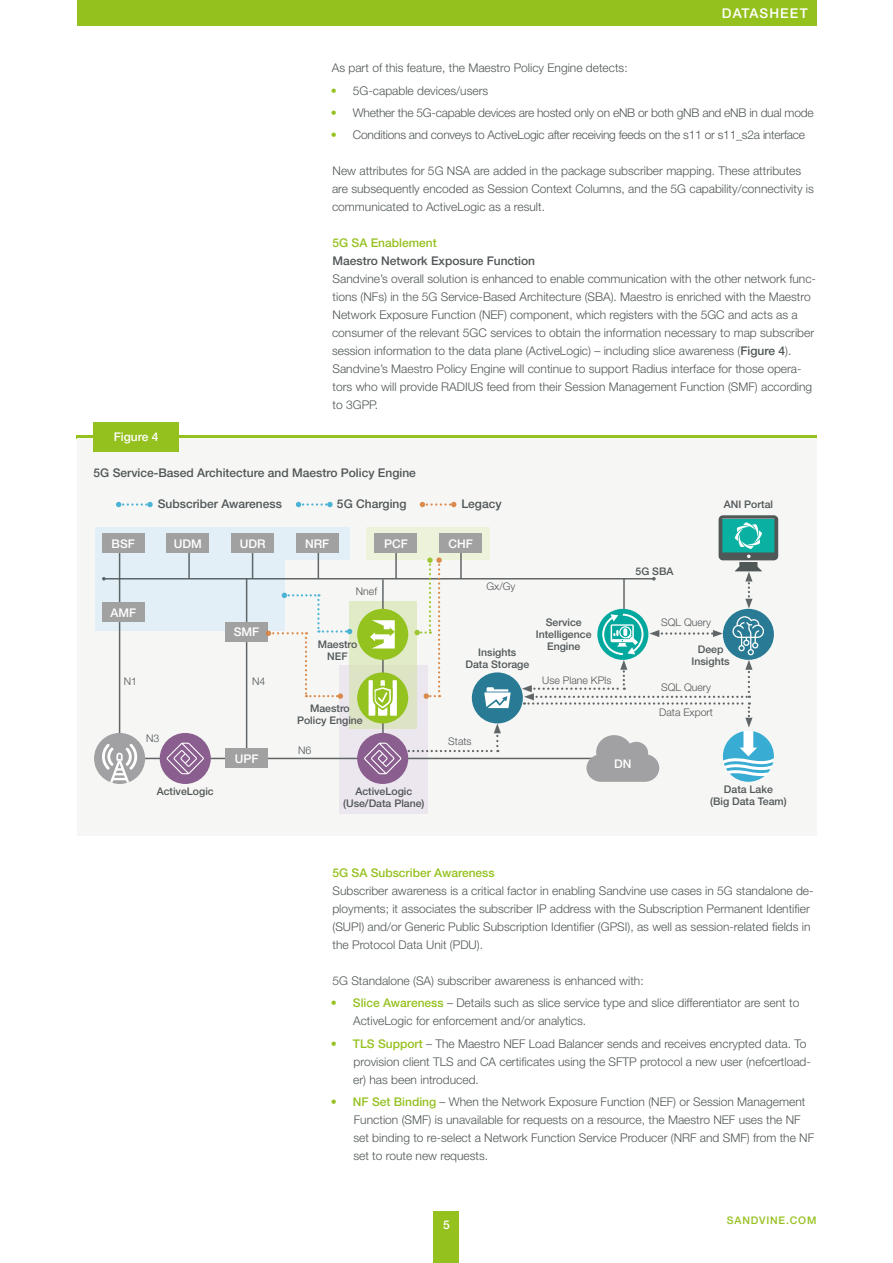
<style>
.page{position:relative;width:893px;height:1263px;background:#fff}
.page>*{position:absolute;margin:0;border:0;box-sizing:border-box;transform-origin:0 0}
.t1{font:500 13.5px "Helvetica Neue LT Pro";letter-spacing:.08em;color:#fff}
.t2{font:300 12px/18px "Helvetica Neue LT Pro";color:#505657}
.t3{font:300 12px "Helvetica Neue LT Pro";letter-spacing:-.02em;color:#505657}
.t4{font:500 12px "Helvetica Neue LT Pro";color:#505657}
.t5{font:500 12px "Helvetica Neue LT Pro";color:#95c11f}
.t6{font:500 12px "Helvetica Neue LT Pro";color:#fff}
.t7{font:500 10.5px/12px "Helvetica Neue LT Pro";color:#505657;text-align:center}
.t8{font:300 10.5px "Helvetica Neue LT Pro";color:#505657}
.t9{font:500 10.5px "Helvetica Neue LT Pro";letter-spacing:.08em;color:#95c11f}
.s1{color:#95c11f}
.s2{font-weight:500}
.s3{font-weight:500;color:#95c11f}
</style>
<div class="page">
<div style="left:77px;top:0;width:739px;height:26px;background:#95c11f"></div>
<div style="left:434px;top:1212px;width:25px;height:51px;background:#95c11f"></div>
<hr style="left:77px;top:435px;width:740px;height:3px;background:#95c11f">
<div style="left:77px;top:438px;width:739px;height:398px;background:#f6f6f4"></div>
<div style="left:94px;top:422px;width:85px;height:30px;background:#95c11f"></div>
<div style="left:339px;top:665px;width:88px;height:149px;background:#ece6ef"></div>
<div style="left:95px;top:527px;width:189px;height:103px;background:#e2eff7"></div>
<div style="left:161px;top:527px;width:189px;height:32px;background:#e2eff7"></div>
<div style="left:366px;top:527px;width:123px;height:32px;background:#ecf3da"></div>
<hr style="left:104px;top:578px;width:550px;height:1px;background:#505657">
<svg style="left:102px;top:577px;width:4px;height:3px"></svg>
<svg style="left:118px;top:545px;width:404px;height:215px"></svg>
<hr style="left:188px;top:546px;width:2px;height:33px;background:#505657">
<hr style="left:252px;top:546px;width:1px;height:33px;background:#505657">
<hr style="left:318px;top:546px;width:1px;height:33px;background:#505657">
<hr style="left:382px;top:579px;width:2px;height:176px;background:#505657">
<hr style="left:246px;top:579px;width:1px;height:177px;background:#505657">
<hr style="left:460px;top:546px;width:2px;height:33px;background:#505657">
<hr style="left:395px;top:546px;width:2px;height:33px;background:#505657">
<div style="left:225px;top:749px;width:43px;height:19px;background:#a1a1a2"></div>
<div style="left:94px;top:733px;width:51px;height:51px;background:#a1a1a3;border-radius:50%"></div>
<svg style="left:102px;top:744px;width:35px;height:39px"></svg>
<div style="left:160px;top:733px;width:51px;height:51px;background:#8a5e8f;border-radius:50%"></div>
<svg style="left:166px;top:743px;width:38px;height:31px"></svg>
<div style="left:357px;top:672px;width:51px;height:51px;background:#94c21f;border-radius:50%"></div>
<svg style="left:369px;top:680px;width:28px;height:36px"></svg>
<div style="left:102px;top:534px;width:43px;height:19px;background:#a1a1a2"></div>
<div style="left:102px;top:603px;width:43px;height:19px;background:#a1a1a2"></div>
<div style="left:231px;top:534px;width:43px;height:19px;background:#a1a1a2"></div>
<div style="left:167px;top:534px;width:42px;height:19px;background:#a1a1a2"></div>
<div style="left:225px;top:622px;width:43px;height:19px;background:#a1a1a2"></div>
<div style="left:296px;top:534px;width:42px;height:19px;background:#a1a1a2"></div>
<div style="left:375px;top:534px;width:42px;height:19px;background:#a1a1a2"></div>
<div style="left:439px;top:534px;width:43px;height:19px;background:#a1a1a2"></div>
<div style="left:357px;top:609px;width:51px;height:51px;background:#94c21f;border-radius:50%"></div>
<svg style="left:370px;top:620px;width:25px;height:28px"></svg>
<svg style="left:522px;top:515px;width:256px;height:267px"></svg>
<div style="left:357px;top:733px;width:51px;height:51px;background:#8a5e8f;border-radius:50%"></div>
<svg style="left:364px;top:723px;width:137px;height:51px"></svg>
<svg style="left:116px;top:502px;width:37px;height:5px"></svg>
<svg style="left:296px;top:502px;width:37px;height:5px"></svg>
<svg style="left:420px;top:502px;width:36px;height:5px"></svg>
<svg style="left:266px;top:593px;width:86px;height:106px"></svg>
<svg style="left:414px;top:557px;width:28px;height:142px"></svg>
<p class="t1" style="left:722px;top:5px;width:87px">DATASHEET</p>
<p class="t6" style="left:114px;top:430px;width:46px">Figure 4</p>
<p class="t2" style="left:332px;top:59px;width:297px">As part of this feature, the Maestro Policy Engine detects:</p>
<p class="t2" style="left:331px;top:81px;width:159px"><span class="s1">•</span> 5G-capable devices/users</p>
<p class="t3" style="left:331px;top:105px;width:484px"><span class="s1">•</span> Whether the 5G-capable devices are hosted only on eNB or both gNB and eNB in dual mode</p>
<p class="t3" style="left:331px;top:127px;width:476px"><span class="s1">•</span> Conditions and conveys to ActiveLogic after receiving feeds on the s11 or s11_s2a interface</p>
<p class="t2" style="left:332px;top:162px;width:483px">New attributes for 5G NSA are added in the package subscriber mapping. These attributes are subsequently encoded as Session Context Columns, and the 5G capability/connectivity is communicated to ActiveLogic as a result.</p>
<p class="t5" style="left:332px;top:236px;width:106px">5G SA Enablement</p>
<p class="t4" style="left:333px;top:254px;width:204px">Maestro Network Exposure Function</p>
<p class="t2" style="left:332px;top:270px;width:485px">Sandvine’s overall solution is enhanced to enable communication with the other network func&shy;tions (NFs) in the 5G Service-Based Architecture (SBA). Maestro is enriched with the Maestro Network Exposure Function (NEF) component, which registers with the 5GC and acts as a consumer of the relevant 5GC services to obtain the information necessary to map subscriber session information to the data plane (ActiveLogic) – including slice awareness (<span class="s2">Figure 4</span>).<br>Sandvine’s Maestro Policy Engine will continue to support Radius interface for those opera&shy;tors who will provide RADIUS feed from their Session Management Function (SMF) according to 3GPP.</p>
<p class="t4" style="left:94px;top:466px;width:324px">5G Service-Based Architecture and Maestro Policy Engine</p>
<p class="t6" style="left:112px;top:536px;width:25px">BSF</p>
<p class="t6" style="left:110px;top:605px;width:27px">AMF</p>
<p class="t4" style="left:158px;top:497px;width:126px">Subscriber Awareness</p>
<p class="t4" style="left:337px;top:497px;width:71px">5G Charging</p>
<p class="t4" style="left:461px;top:497px;width:42px">Legacy</p>
<p class="t6" style="left:174px;top:536px;width:29px">UDM</p>
<p class="t6" style="left:240px;top:536px;width:27px">UDR</p>
<p class="t6" style="left:234px;top:624px;width:27px">SMF</p>
<p class="t6" style="left:305px;top:536px;width:26px">NRF</p>
<p class="t6" style="left:384px;top:536px;width:25px">PCF</p>
<p class="t6" style="left:448px;top:536px;width:26px">CHF</p>
<p class="t8" style="left:356px;top:584px;width:23px">Nnef</p>
<p class="t8" style="left:486px;top:580px;width:30px">Gx/Gy</p>
<p class="t7" style="left:318px;top:638px;width:41px">Maestro<br>NEF</p>
<p class="t7" style="left:536px;top:616px;width:57px">Service<br>Intelligence<br>Engine</p>
<p class="t7" style="left:465px;top:646px;width:65px">Insights<br>Data Storage</p>
<p class="t8" style="left:124px;top:675px;width:15px">N1</p>
<p class="t8" style="left:252px;top:675px;width:15px">N4</p>
<p class="t7" style="left:297px;top:702px;width:67px">Maestro<br>Policy Engine</p>
<p class="t8" style="left:542px;top:673px;width:71px">Use Plane KPIs</p>
<p class="t7" style="left:724px;top:498px;width:51px">ANI Portal</p>
<p class="t7" style="left:635px;top:565px;width:39px">5G SBA</p>
<p class="t8" style="left:661px;top:615px;width:51px">SQL Query</p>
<p class="t7" style="left:692px;top:643px;width:40px">Deep<br>Insights</p>
<p class="t8" style="left:661px;top:681px;width:51px">SQL Query</p>
<p class="t8" style="left:659px;top:706px;width:55px">Data Export</p>
<p class="t8" style="left:146px;top:732px;width:15px">N3</p>
<p class="t7" style="left:157px;top:785px;width:59px">ActiveLogic</p>
<p class="t6" style="left:235px;top:751px;width:25px">UPF</p>
<p class="t8" style="left:298px;top:743px;width:15px">N6</p>
<p class="t7" style="left:343px;top:785px;width:83px">ActiveLogic (Use/Data Plane)</p>
<p class="t8" style="left:448px;top:734px;width:25px">Stats</p>
<p class="t6" style="left:614px;top:756px;width:19px">DN</p>
<p class="t7" style="left:710px;top:783px;width:78px">Data Lake<br>(Big Data Team)</p>
<p class="t5" style="left:332px;top:866px;width:164px">5G SA Subscriber Awareness</p>
<p class="t2" style="left:332px;top:882px;width:483px">Subscriber awareness is a critical factor in enabling Sandvine use cases in 5G standalone de&shy;ployments; it associates the subscriber IP address with the Subscription Permanent Identifier (SUPI) and/or Generic Public Subscription Identifier (GPSI), as well as session-related fields in the Protocol Data Unit (PDU).</p>
<p class="t2" style="left:332px;top:972px;width:313px">5G Standalone (SA) subscriber awareness is enhanced with:</p>
<p class="t2" style="left:353px;top:994px;width:448px;text-indent:-22px"><span class="s1">•</span> <span class="s3">Slice Awareness</span> – Details such as slice service type and slice differentiator are sent to<br>ActiveLogic for enforcement and/or analytics.</p>
<p class="t2" style="left:353px;top:1034px;width:459px;text-indent:-22px"><span class="s1">•</span> <span class="s3">TLS Support</span> – The Maestro NEF Load Balancer sends and receives encrypted data. To provision client TLS and CA certificates using the SFTP protocol a new user (nefcertload&shy;er) has been introduced.</p>
<p class="t2" style="left:353px;top:1092px;width:462px;text-indent:-22px"><span class="s1">•</span> <span class="s3">NF Set Binding</span> – When the Network Exposure Function (NEF) or Session Management Function (SMF) is unavailable for requests on a resource, the Maestro NEF uses the NF set binding to re-select a Network Function Service Producer (NRF and SMF) from the NF set to route new requests.</p>
<p class="t6" style="left:443px;top:1217px;width:8px">5</p>
<p class="t9" style="left:727px;top:1214px;width:91px">SANDVINE.COM</p>
</div>
